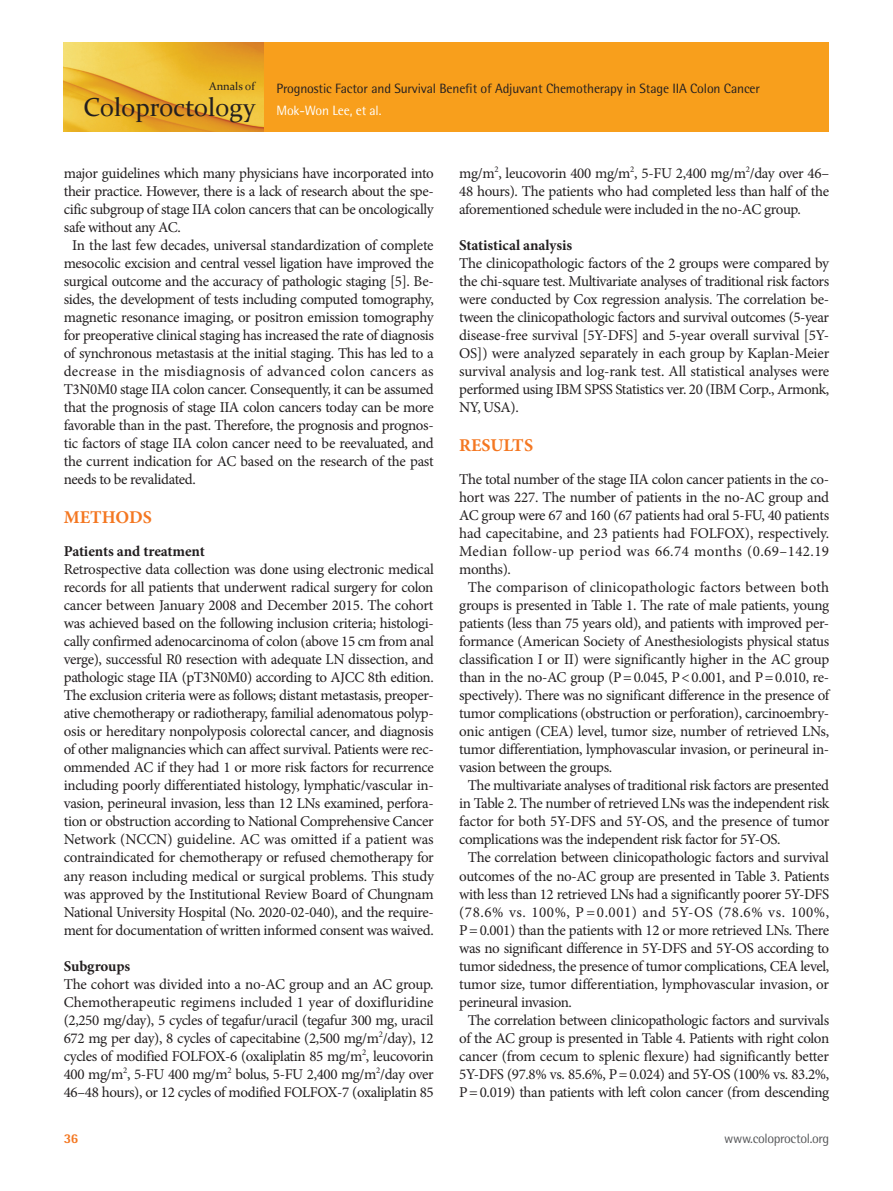
<style>
.page{position:relative;width:893px;height:1191px;background:#fff}
.page>*{position:absolute;margin:0;border:0;box-sizing:border-box;transform-origin:0 0}
.t1{font:25.95px "Constantia";color:#231f20}
.본문제목_대{font:700 18px "Minion Pro";color:#f47721}
.본문{font:15px/18px "Minion Pro";letter-spacing:-.025em;color:#231f20;text-align:justify}
.본문제목_중{font:700 15px "Minion Pro";letter-spacing:-.01em;color:#231f20}
.t2{font:13.5px "Rotis Semi Sans Std";letter-spacing:-.01em;color:#231f20}
.t3{font:13.5px "Rotis Semi Sans Std";letter-spacing:-.025em;color:#57585a}
.t4{font:13.5px "Rotis Semi Sans Std";letter-spacing:-.01em;color:#fff}
.t5{font:800 13.5px "Rotis Semi Sans Std";color:#f47721}
.t6{font:11.25px "Constantia";color:#231f20}
</style>
<div class="page">
<div style="left:264px;top:43px;width:565px;height:89px;background:#f89f1c"></div>
<img style="left:64px;top:43px;width:200px;height:89px">
<p class="t6" style="left:209px;top:79px;width:47px">Annals of</p>
<p class="t1" style="left:83px;top:90px;width:174px">Coloproctology</p>
<p class="t2" style="left:276px;top:80px;width:485px">Prognostic Factor and Survival Benefit of Adjuvant Chemotherapy in Stage IIA Colon Cancer</p>
<p class="t4" style="left:276px;top:102px;width:107px">Mok-Won Lee, et al.</p>
<p class="본문" style="left:64px;top:164px;width:372px">major guidelines which many physicians have incorporated into their practice. However, there is a lack of research about the spe&shy;cific subgroup of stage IIA colon cancers that can be oncologically safe without any AC.</p>
<p class="본문" style="left:64px;top:236px;width:372px;text-indent:9px">In the last few decades, universal standardization of complete mesocolic excision and central vessel ligation have improved the surgical outcome and the accuracy of pathologic staging [5]. Be&shy;sides, the development of tests including computed tomography, magnetic resonance imaging, or positron emission tomography for preoperative clinical staging has increased the rate of diagnosis of synchronous metastasis at the initial staging. This has led to a decrease in the misdiagnosis of advanced colon cancers as T3N0M0 stage IIA colon cancer. Consequently, it can be assumed that the prognosis of stage IIA colon cancers today can be more favorable than in the past. Therefore, the prognosis and prognos&shy;tic factors of stage IIA colon cancer need to be reevaluated, and the current indication for AC based on the research of the past needs to be revalidated.</p>
<p class="본문제목_대" style="left:64px;top:504px;width:90px">METHODS</p>
<p class="본문제목_중" style="left:64px;top:541px;width:143px">Patients and treatment</p>
<p class="본문" style="left:64px;top:560px;width:372px">Retrospective data collection was done using electronic medical records for all patients that underwent radical surgery for colon cancer between January 2008 and December 2015. The cohort was achieved based on the following inclusion criteria; histologi&shy;cally confirmed adenocarcinoma of colon (above 15 cm from anal verge), successful R0 resection with adequate LN dissection, and pathologic stage IIA (pT3N0M0) according to AJCC 8th edition.<br>The exclusion criteria were as follows; distant metastasis, preoper&shy;ative chemotherapy or radiotherapy, familial adenomatous polyp&shy;osis or hereditary nonpolyposis colorectal cancer, and diagnosis of other malignancies which can affect survival. Patients were rec&shy;ommended AC if they had 1 or more risk factors for recurrence including poorly differentiated histology, lymphatic/vascular in&shy;vasion, perineural invasion, less than 12 LNs examined, perfora&shy;tion or obstruction according to National Comprehensive Cancer Network (NCCN) guideline. AC was omitted if a patient was contraindicated for chemotherapy or refused chemotherapy for any reason including medical or surgical problems. This study was approved by the Institutional Review Board of Chungnam National University Hospital (No. 2020-02-040), and the require&shy;ment for documentation of written informed consent was waived.</p>
<p class="본문제목_중" style="left:64px;top:955px;width:68px">Subgroups</p>
<p class="본문" style="left:64px;top:974px;width:371px">The cohort was divided into a no-AC group and an AC group.<br>Chemotherapeutic regimens included 1 year of doxifluridine (2,250 mg/day), 5 cycles of tegafur/uracil (tegafur 300 mg, uracil 672 mg per day), 8 cycles of capecitabine (2,500 mg/m<sup>2</sup>/day), 12 cycles of modified FOLFOX-6 (oxaliplatin 85 mg/m<sup>2</sup>, leucovorin 400 mg/m<sup>2</sup>, 5-FU 400 mg/m<sup>2</sup> bolus, 5-FU 2,400 mg/m<sup>2</sup>/day over 46–48 hours), or 12 cycles of modified FOLFOX-7 (oxaliplatin 85</p>
<p class="t5" style="left:64px;top:1129px;width:16px">36</p>
<p class="본문" style="left:459px;top:164px;width:371px">mg/m<sup>2</sup>, leucovorin 400 mg/m<sup>2</sup>, 5-FU 2,400 mg/m<sup>2</sup>/day over 46– 48 hours). The patients who had completed less than half of the aforementioned schedule were included in the no-AC group.</p>
<p class="본문제목_중" style="left:459px;top:235px;width:114px">Statistical analysis</p>
<p class="본문" style="left:459px;top:254px;width:372px">The clinicopathologic factors of the 2 groups were compared by the chi-square test. Multivariate analyses of traditional risk factors were conducted by Cox regression analysis. The correlation be&shy;tween the clinicopathologic factors and survival outcomes (5-year disease-free survival [5Y-DFS] and 5-year overall survival [5Y-OS]) were analyzed separately in each group by Kaplan-Meier survival analysis and log-rank test. All statistical analyses were performed using IBM SPSS Statistics ver. 20 (IBM Corp., Armonk, NY, USA).</p>
<p class="본문제목_대" style="left:459px;top:432px;width:75px">RESULTS</p>
<p class="본문" style="left:459px;top:470px;width:372px">The total number of the stage IIA colon cancer patients in the co&shy;hort was 227. The number of patients in the no-AC group and AC group were 67 and 160 (67 patients had oral 5-FU, 40 patients had capecitabine, and 23 patients had FOLFOX), respectively.<br>Median follow-up period was 66.74 months (0.69–142.19 months).</p>
<p class="본문" style="left:459px;top:578px;width:372px;text-indent:9px">The comparison of clinicopathologic factors between both groups is presented in Table 1. The rate of male patients, young patients (less than 75 years old), and patients with improved per&shy;formance (American Society of Anesthesiologists physical status classification I or II) were significantly higher in the AC group than in the no-AC group (P= 0.045, P&lt; 0.001, and P= 0.010, re&shy;spectively). There was no significant difference in the presence of tumor complications (obstruction or perforation), carcinoembry&shy;onic antigen (CEA) level, tumor size, number of retrieved LNs, tumor differentiation, lymphovascular invasion, or perineural in&shy;vasion between the groups.</p>
<p class="본문" style="left:459px;top:776px;width:372px;text-indent:9px">The multivariate analyses of traditional risk factors are presented in Table 2. The number of retrieved LNs was the independent risk factor for both 5Y-DFS and 5Y-OS, and the presence of tumor complications was the independent risk factor for 5Y-OS.</p>
<p class="본문" style="left:459px;top:848px;width:371px;text-indent:9px">The correlation between clinicopathologic factors and survival outcomes of the no-AC group are presented in Table 3. Patients with less than 12 retrieved LNs had a significantly poorer 5Y-DFS (78.6% vs. 100%, P =0.001) and 5Y-OS (78.6% vs. 100%, P= 0.001) than the patients with 12 or more retrieved LNs. There was no significant difference in 5Y-DFS and 5Y-OS according to tumor sidedness, the presence of tumor complications, CEA level, tumor size, tumor differentiation, lymphovascular invasion, or perineural invasion.</p>
<p class="본문" style="left:459px;top:1010px;width:371px;text-align:center">The correlation between clinicopathologic factors and survivals of the AC group is presented in Table 4. Patients with right colon cancer (from cecum to splenic flexure) had significantly better 5Y-DFS (97.8% vs. 85.6%, P= 0.024) and 5Y-OS (100% vs. 83.2%, P= 0.019) than patients with left colon cancer (from descending</p>
<p class="t3" style="left:724px;top:1130px;width:106px">www.coloproctol.org</p>
</div>
